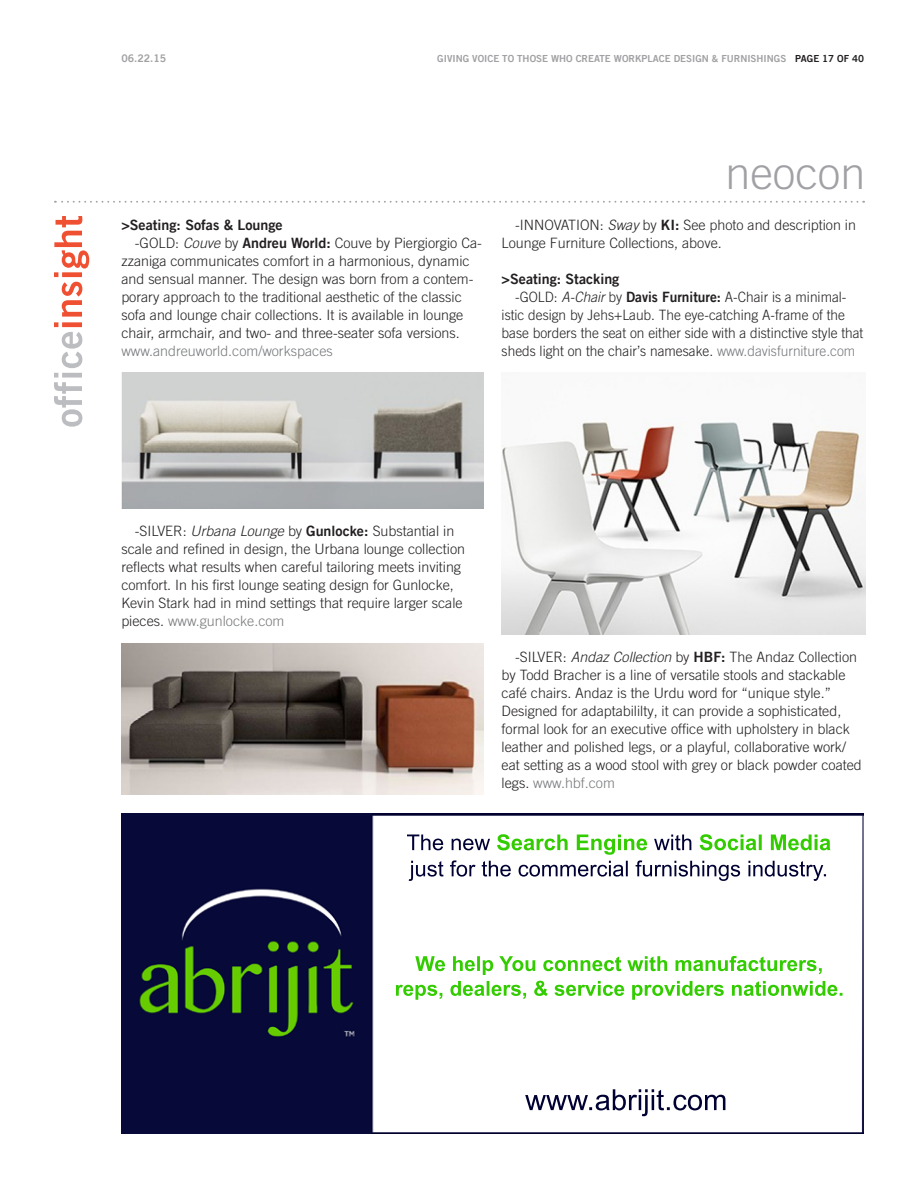
<style>
.page{position:relative;width:918px;height:1188px;background:#fff}
.page>*{position:absolute;margin:0;border:0;box-sizing:border-box;transform-origin:0 0}
.t1{font:300 45px "Trade Gothic LT Com";color:#a1a1a5}
.Feature_Text{font:300 14.25px/18px "Trade Gothic LT Com";color:#231f20}
.Feature_Text-2{font:300 14.25px/18px "Trade Gothic LT Com";color:#231f20;scale:.96 1}
.Feature_Subhead{font:14.25px "Trade Gothic LT Com Bd 2";color:#231f20}
.t2{font:10.5px "Trade Gothic LT Com Bd 2";color:#a1a1a5}
.t3{font:9.75px "Trade Gothic LT Com Bd 2";color:#a1a1a5}
.s1{color:#231f20}
.s2{font-style:italic}
.s3{font-family:"Trade Gothic LT Com Bd 2";font-weight:400}
.s4{color:#76787b}
</style>
<div class="page">
<svg style="left:55px;top:201px;width:809px;height:2px"></svg>
<svg style="left:54px;top:216px;width:35px;height:211px"></svg>
<img style="left:121px;top:814px;width:743px;height:320px">
<img style="left:121px;top:372px;width:363px;height:136px">
<img style="left:122px;top:643px;width:362px;height:151px">
<img style="left:502px;top:417px;width:363px;height:217px">
<p class="t2" style="left:121px;top:52px;width:46px">06.22.15</p>
<p class="t3" style="left:437px;top:52px;width:428px">GIVING VOICE TO THOSE WHO CREATE WORKPLACE DESIGN &amp; FURNISHINGS <span class="s1">PAGE 17 OF 40</span></p>
<p class="Feature_Subhead" style="left:121px;top:216px;width:163px">&gt;Seating: Sofas &amp; Lounge</p>
<p class="Feature_Text" style="left:121px;top:234px;width:362px;text-indent:14px">-GOLD: <span class="s2">Couve</span> by <span class="s3">Andreu World:</span> Couve by Piergiorgio Ca&shy;zzaniga communicates comfort in a harmonious, dynamic and sensual manner. The design was born from a contem&shy;porary approach to the traditional aesthetic of the classic sofa and lounge chair collections. It is available in lounge chair, armchair, and two- and three-seater sofa versions. <span class="s4">www.andreuworld.com/workspaces</span></p>
<h1 class="t1" style="left:725px;top:146px;width:142px">neocon</h1>
<p class="Feature_Text" style="left:502px;top:216px;width:356px;text-indent:14px">-INNOVATION: <span class="s2">Sway</span> by <span class="s3">KI:</span> See photo and description in<br>Lounge Furniture Collections, above.</p>
<p class="Feature_Subhead" style="left:502px;top:270px;width:119px">&gt;Seating: Stacking</p>
<p class="Feature_Text-2" style="left:502px;top:288px;width:378px;text-indent:14px">-GOLD: <span class="s2">A-Chair</span> by <span class="s3">Davis Furniture:</span> A-Chair is a minimal&shy;istic design by Jehs+Laub. The eye-catching A-frame of the base borders the seat on either side with a distinctive style that sheds light on the chair’s namesake. <span class="s4">www.davisfurniture.com</span></p>
<p class="Feature_Text" style="left:121px;top:522px;width:345px;text-indent:14px">-SILVER: <span class="s2">Urbana Lounge</span> by <span class="s3">Gunlocke:</span> Substantial in scale and refined in design, the Urbana lounge collection reflects what results when careful tailoring meets inviting comfort. In his first lounge seating design for Gunlocke, Kevin Stark had in mind settings that require larger scale pieces. <span class="s4">www.gunlocke.com</span></p>
<p class="Feature_Text" style="left:502px;top:648px;width:362px;text-indent:14px">-SILVER: <span class="s2">Andaz Collection</span> by <span class="s3">HBF:</span> The Andaz Collection by Todd Bracher is a line of versatile stools and stackable café chairs. Andaz is the Urdu word for “unique style.” Designed for adaptabililty, it can provide a sophisticated, formal look for an executive office with upholstery in black leather and polished legs, or a playful, collaborative work/ eat setting as a wood stool with grey or black powder coated legs. <span class="s4">www.hbf.com</span></p>
</div>
